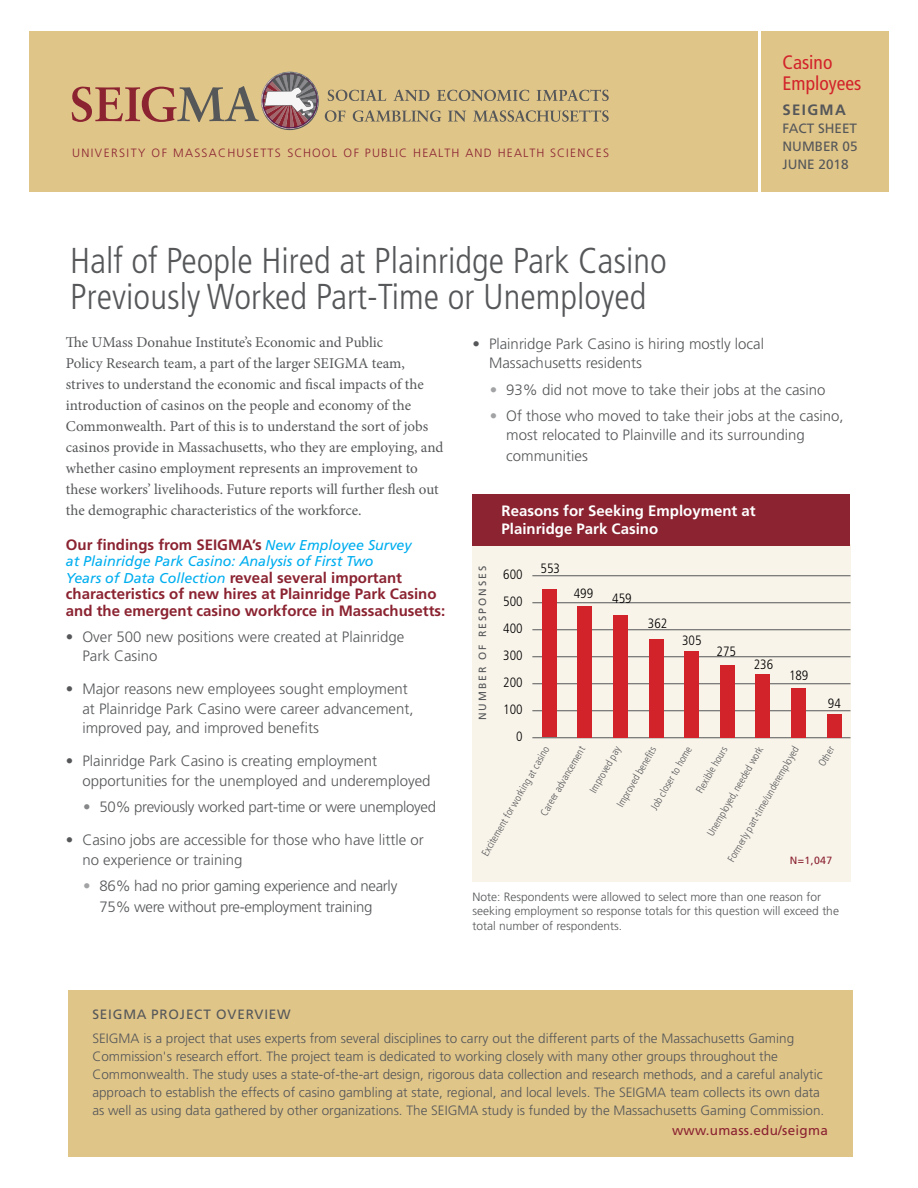
<style>
.page{position:relative;width:918px;height:1188px;background:#fff}
.page>*{position:absolute;margin:0;border:0;box-sizing:border-box;transform-origin:0 0}
.t1{font:300 condensed 36px/36px "Frutiger";color:#555759}
.t2{font:condensed 19.5px/21px "Frutiger";color:#d2232a}
.t3{font:300 15px/19.5px "Frutiger";color:#555759}
.t4{font:15px/21px "Minion Pro";letter-spacing:-.005em;color:#555759}
.t5{font:700 15px/16.5px "Frutiger";color:#8b2331}
.t6{font:300 15px/21.6px "Frutiger";letter-spacing:-.02em;color:#555759;text-align:center}
.t7{font:700 15px/18px "Frutiger";color:#fff}
.t8{font:700 15px "Frutiger";letter-spacing:.09em;color:#555759}
.t9{font:italic 14.25px "Frutiger";color:#00aeef}
.t10{font:300 13.5px/18px "Frutiger";color:#555759}
.t11{font:300 condensed 13.5px/27px "Frutiger";color:#000;text-align:right}
.t12{font:13.5px/18px "Frutiger";color:#555759;text-align:justify}
.t13{font:13.5px "Frutiger";letter-spacing:.06em;color:#555759}
.t14{font:13.5px "Frutiger";letter-spacing:.02em;color:#8b2331}
.t15{font:300 12px/14.4px "Frutiger";color:#555759}
.t16{font:300 12px "Frutiger";letter-spacing:.105em;color:#8b2331}
.t17{font:300 condensed 10.5px "Frutiger";color:#555759}
.t18{font:10.5px "Frutiger";letter-spacing:.19em;color:#555759}
.t19{font:10.5px "Frutiger";color:#8b2331}
.s1{font-weight:400;font-style:italic;font-size:14.25px;color:#00aeef}
.s2{color:#868788}
.s3{color:#a2a3a4}
</style>
<div class="page">
<div style="left:472px;top:544px;width:379px;height:338px;background:#f9f4ea"></div>
<div style="left:472px;top:494px;width:378px;height:52px;background:#8b2331"></div>
<hr style="left:532px;top:575px;width:319px;height:1px;background:#555759">
<hr style="left:532px;top:602px;width:319px;height:1px;background:#555759">
<hr style="left:532px;top:629px;width:319px;height:1px;background:#555759">
<hr style="left:532px;top:656px;width:319px;height:1px;background:#555759">
<hr style="left:532px;top:683px;width:319px;height:1px;background:#555759">
<hr style="left:532px;top:710px;width:319px;height:1px;background:#555759">
<hr style="left:532px;top:737px;width:319px;height:1px;background:#555759">
<div style="left:542px;top:589px;width:14px;height:148px;background:#d2232a"></div>
<div style="left:578px;top:606px;width:14px;height:132px;background:#d2232a"></div>
<div style="left:613px;top:616px;width:14px;height:122px;background:#d2232a"></div>
<div style="left:649px;top:640px;width:14px;height:98px;background:#d2232a"></div>
<div style="left:685px;top:651px;width:14px;height:87px;background:#d2232a"></div>
<div style="left:720px;top:666px;width:14px;height:72px;background:#d2232a"></div>
<div style="left:756px;top:674px;width:14px;height:64px;background:#d2232a"></div>
<div style="left:792px;top:688px;width:14px;height:50px;background:#d2232a"></div>
<div style="left:827px;top:714px;width:14px;height:24px;background:#d2232a"></div>
<div style="left:29px;top:32px;width:729px;height:160px;background:#e0c589"></div>
<div style="left:762px;top:32px;width:127px;height:160px;background:#e0c589"></div>
<svg style="left:328px;top:90px;width:58px;height:11px"></svg>
<svg style="left:394px;top:90px;width:36px;height:11px"></svg>
<svg style="left:437px;top:90px;width:92px;height:11px"></svg>
<svg style="left:537px;top:89px;width:72px;height:12px"></svg>
<svg style="left:325px;top:110px;width:20px;height:12px"></svg>
<svg style="left:353px;top:110px;width:88px;height:12px"></svg>
<svg style="left:448px;top:111px;width:18px;height:11px"></svg>
<svg style="left:473px;top:110px;width:136px;height:12px"></svg>
<svg style="left:72px;top:72px;width:247px;height:58px"></svg>
<div style="left:68px;top:990px;width:785px;height:167px;background:#e0c589"></div>
<p class="t16" style="left:72px;top:146px;width:539px">UNIVERSITY OF MASSACHUSETTS SCHOOL OF PUBLIC HEALTH AND HEALTH SCIENCES</p>
<h2 class="t2" style="left:783px;top:52px;width:80px">Casino<br>Employees</h2>
<p class="t8" style="left:783px;top:101px;width:65px">SEIGMA</p>
<p class="t12" style="left:783px;top:119px;width:77px">FACT SHEET NUMBER 05<br>JUNE 2018</p>
<h1 class="t1" style="left:70px;top:243px;width:598px">Half of People Hired at Plainridge Park Casino<br>Previously Worked Part-Time or Unemployed</h1>
<p class="t4" style="left:66px;top:332px;width:379px">The UMass Donahue Institute’s Economic and Public<br>Policy Research team, a part of the larger SEIGMA team, strives to understand the economic and fiscal impacts of the introduction of casinos on the people and economy of the Commonwealth. Part of this is to understand the sort of jobs casinos provide in Massachusetts, who they are employing, and whether casino employment represents an improvement to these workers’ livelihoods. Future reports will further flesh out the demographic characteristics of the workforce.</p>
<p class="t5" style="left:66px;top:536px;width:347px">Our findings from SEIGMA’s <span class="s1">New Employee Survey</span></p>
<p class="t9" style="left:66px;top:553px;width:309px">at Plainridge Park Casino: Analysis of First Two</p>
<p class="t5" style="left:66px;top:569px;width:381px"><span class="s1">Years of Data Collection</span> reveal several important characteristics of new hires at Plainridge Park Casino and the emergent casino workforce in Massachusetts:</p>
<p class="t3" style="left:82px;top:627px;width:324px;text-indent:-16px">• Over 500 new positions were created at Plainridge<br>Park Casino</p>
<p class="t3" style="left:82px;top:680px;width:333px;text-indent:-16px">• Major reasons new employees sought employment at Plainridge Park Casino were career advancement, improved pay, and improved benefits</p>
<p class="t3" style="left:82px;top:752px;width:350px;text-indent:-16px">• Plainridge Park Casino is creating employment opportunities for the unemployed and underemployed</p>
<p class="t6" style="left:83px;top:796px;width:354px"><span class="s2">•</span> 50% previously worked part-time or were unemployed</p>
<p class="t3" style="left:82px;top:830px;width:343px;text-indent:-16px">• Casino jobs are accessible for those who have little or no experience or training</p>
<p class="t6" style="left:83px;top:875px;width:316px"><span class="s3">•</span> 86% had no prior gaming experience and nearly<br>75% were without pre-employment training</p>
<p class="t3" style="left:489px;top:334px;width:277px;text-indent:-16px">• Plainridge Park Casino is hiring mostly local<br>Massachusetts residents</p>
<p class="t3" style="left:490px;top:380px;width:337px"><span class="s3">•</span> 93% did not move to take their jobs at the casino</p>
<p class="t3" style="left:506px;top:406px;width:339px;text-indent:-16px"><span class="s3">•</span> Of those who moved to take their jobs at the casino, most relocated to Plainville and its surrounding</p>
<p class="t3" style="left:506px;top:447px;width:83px">communities</p>
<p class="t7" style="left:502px;top:501px;width:256px">Reasons for Seeking Employment at<br>Plainridge Park Casino</p>
<p class="t11" style="left:503px;top:561px;width:21px">600<br>500<br>400<br>300<br>200<br>100<br>0</p>
<p class="t11" style="left:541px;top:555px;width:21px">553</p>
<p class="t18" style="left:476px;top:720px;width:156px;rotate:-90deg">NUMBER OF RESPONSES</p>
<p class="t11" style="left:574px;top:580px;width:21px">499</p>
<p class="t11" style="left:612px;top:585px;width:21px">459</p>
<p class="t11" style="left:648px;top:610px;width:21px">362</p>
<p class="t11" style="left:682px;top:627px;width:21px">305</p>
<p class="t11" style="left:717px;top:638px;width:21px">275</p>
<p class="t11" style="left:754px;top:651px;width:21px">236</p>
<p class="t11" style="left:789px;top:662px;width:21px">189</p>
<p class="t11" style="left:828px;top:690px;width:14px">94</p>
<p class="t17" style="left:704px;top:832px;width:103px;rotate:-60deg">Unemployed, needed work</p>
<p class="t17" style="left:725px;top:858px;width:133px;rotate:-60deg">Formerly part-time/underemployed</p>
<p class="t17" style="left:816px;top:763px;width:23px;rotate:-60deg">Other</p>
<p class="t17" style="left:538px;top:812px;width:80px;rotate:-60deg">Career advancement</p>
<p class="t17" style="left:587px;top:789px;width:53px;rotate:-60deg">Improved pay</p>
<p class="t17" style="left:614px;top:803px;width:70px;rotate:-60deg">Improved benefi ts</p>
<p class="t17" style="left:648px;top:806px;width:73px;rotate:-60deg">Job closer to home</p>
<p class="t17" style="left:694px;top:789px;width:54px;rotate:-60deg">Flexible hours</p>
<p class="t17" style="left:479px;top:852px;width:126px;rotate:-60deg">Excitement for working at casino</p>
<p class="t19" style="left:790px;top:854px;width:44px">N=1,047</p>
<p class="t15" style="left:472px;top:890px;width:368px">Note: Respondents were allowed to select more than one reason for seeking employment so response totals for this question will exceed the total number of respondents.</p>
<p class="t13" style="left:92px;top:1007px;width:200px">SEIGMA PROJECT OVERVIEW</p>
<p class="t10" style="left:92px;top:1029px;width:733px">SEIGMA is a project that uses experts from several disciplines to carry out the different parts of the Massachusetts Gaming Commission's research effort. The project team is dedicated to working closely with many other groups throughout the Commonwealth. The study uses a state-of-the-art design, rigorous data collection and research methods, and a careful analytic approach to establish the effects of casino gambling at state, regional, and local levels. The SEIGMA team collects its own data as well as using data gathered by other organizations. The SEIGMA study is funded by the Massachusetts Gaming Commission.</p>
<p class="t14" style="left:672px;top:1123px;width:157px">www.umass.edu/seigma</p>
</div>
